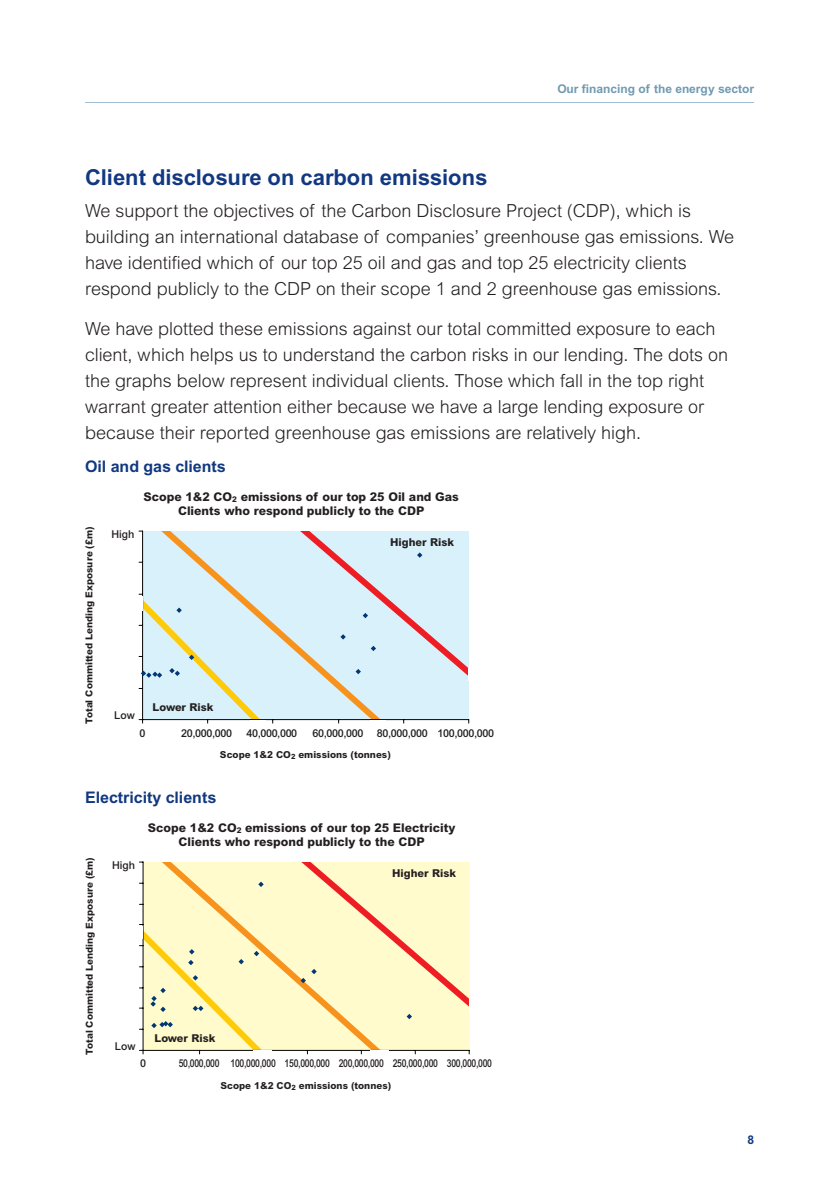
<style>
.page{position:relative;width:838px;height:1190px;background:#fff}
.page>*{position:absolute;margin:0;border:0;box-sizing:border-box;transform-origin:0 0}
.t1{font:700 22px "Arial";color:#113880}
.t2{font:300 18px/26px "Arial";color:#231f20}
.t3{font:700 16px "Arial";color:#113880}
.t4{font:800 12px/14.4px "Arial";color:#231f20;text-align:center}
.t5{font:700 12px "Arial";color:#7199b1}
.t6{font:700 12px "Arial";color:#113880}
.t7{font:500 10.8px "Arial";letter-spacing:-.03em;color:#231f20}
.t8{font:500 10.8px "Arial";letter-spacing:-.03em;color:#231f20;scale:.8 1}
.t9{font:800 10.8px "Arial";color:#231f20}
.t10{font:800 9.6px "Arial";color:#231f20}
</style>
<div class="page">
<div style="left:143px;top:531px;width:326px;height:189px;background:#d9f1fb"></div>
<svg style="left:161px;top:531px;width:228px;height:193px"></svg>
<hr style="left:143px;top:719px;width:326px;height:1px;background:#050504">
<hr style="left:142px;top:531px;width:1px;height:189px;background:#050504">
<svg style="left:292px;top:531px;width:177px;height:153px"></svg>
<svg style="left:138px;top:591px;width:135px;height:133px"></svg>
<div style="left:370px;top:720px;width:16px;height:7px;background:#fff"></div>
<div style="left:250px;top:720px;width:16px;height:8px;background:#fff"></div>
<div style="left:135px;top:596px;width:7px;height:14px;background:#fff"></div>
<div style="left:143px;top:862px;width:326px;height:188px;background:#fffbcc"></div>
<svg style="left:162px;top:862px;width:229px;height:193px"></svg>
<hr style="left:143px;top:862px;width:1px;height:188px;background:#050504">
<hr style="left:143px;top:1050px;width:326px;height:1px;background:#050504">
<svg style="left:258px;top:882px;width:6px;height:5px"></svg>
<svg style="left:290px;top:862px;width:180px;height:157px"></svg>
<svg style="left:139px;top:921px;width:131px;height:134px"></svg>
<div style="left:134px;top:926px;width:9px;height:13px;background:#fff"></div>
<div style="left:469px;top:998px;width:11px;height:15px;background:#fff"></div>
<div style="left:370px;top:1051px;width:18px;height:8px;background:#fff"></div>
<div style="left:254px;top:1051px;width:18px;height:8px;background:#fff"></div>
<hr style="left:85px;top:102px;width:669px;height:1px;background:#a0bed1">
<p class="t5" style="left:557px;top:85px;width:198px">Our financing of the energy sector</p>
<p class="t1" style="left:85px;top:170px;width:404px">Client disclosure on carbon emissions</p>
<p class="t2" style="left:85px;top:199px;width:651px">We support the objectives of the Carbon Disclosure Project (CDP), which is building an international database of companies’ greenhouse gas emissions. We have identified which of our top 25 oil and gas and top 25 electricity clients respond publicly to the CDP on their scope 1 and 2 greenhouse gas emissions.</p>
<p class="t2" style="left:85px;top:318px;width:645px">We have plotted these emissions against our total committed exposure to each client, which helps us to understand the carbon risks in our lending. The dots on the graphs below represent individual clients. Those which fall in the top right warrant greater attention either because we have a large lending exposure or because their reported greenhouse gas emissions are relatively high.</p>
<p class="t3" style="left:85px;top:461px;width:142px">Oil and gas clients</p>
<p class="t10" style="left:85px;top:724px;width:199px;rotate:-90deg">Total Committed Lending Exposure (£m)</p>
<p class="t7" style="left:111px;top:531px;width:25px">High</p>
<p class="t4" style="left:143px;top:490px;width:317px">Scope 1&amp;2 CO<sub>2</sub> emissions of our top 25 Oil and Gas<br>Clients who respond publicly to the CDP</p>
<p class="t9" style="left:390px;top:538px;width:65px">Higher Risk</p>
<p class="t7" style="left:114px;top:712px;width:22px">Low</p>
<p class="t9" style="left:153px;top:703px;width:62px">Lower Risk</p>
<p class="t7" style="left:140px;top:729px;width:7px">0</p>
<p class="t7" style="left:181px;top:729px;width:52px">20,000,000</p>
<p class="t7" style="left:246px;top:729px;width:52px">40,000,000</p>
<p class="t7" style="left:313px;top:729px;width:183px">60,000,000 80,000,000 100,000,000</p>
<p class="t10" style="left:220px;top:751px;width:172px">Scope 1&amp;2 CO<sub>2</sub> emissions (tonnes)</p>
<p class="t3" style="left:85px;top:791px;width:133px">Electricity clients</p>
<p class="t10" style="left:86px;top:1055px;width:199px;rotate:-90deg">Total Committed Lending Exposure (£m)</p>
<p class="t7" style="left:112px;top:862px;width:25px">High</p>
<p class="t4" style="left:148px;top:821px;width:309px">Scope 1&amp;2 CO<sub>2</sub> emissions of our top 25 Electricity<br>Clients who respond publicly to the CDP</p>
<p class="t9" style="left:392px;top:869px;width:65px">Higher Risk</p>
<p class="t7" style="left:115px;top:1042px;width:22px">Low</p>
<p class="t9" style="left:155px;top:1034px;width:62px">Lower Risk</p>
<p class="t7" style="left:140px;top:1060px;width:7px">0</p>
<p class="t8" style="left:179px;top:1060px;width:393px">50,000,000 100,000,000 150,000,000 200,000,000 250,000,000 300,000,000</p>
<p class="t10" style="left:220px;top:1081px;width:172px">Scope 1&amp;2 CO<sub>2</sub> emissions (tonnes)</p>
<p class="t6" style="left:747px;top:1135px;width:8px">8</p>
</div>
